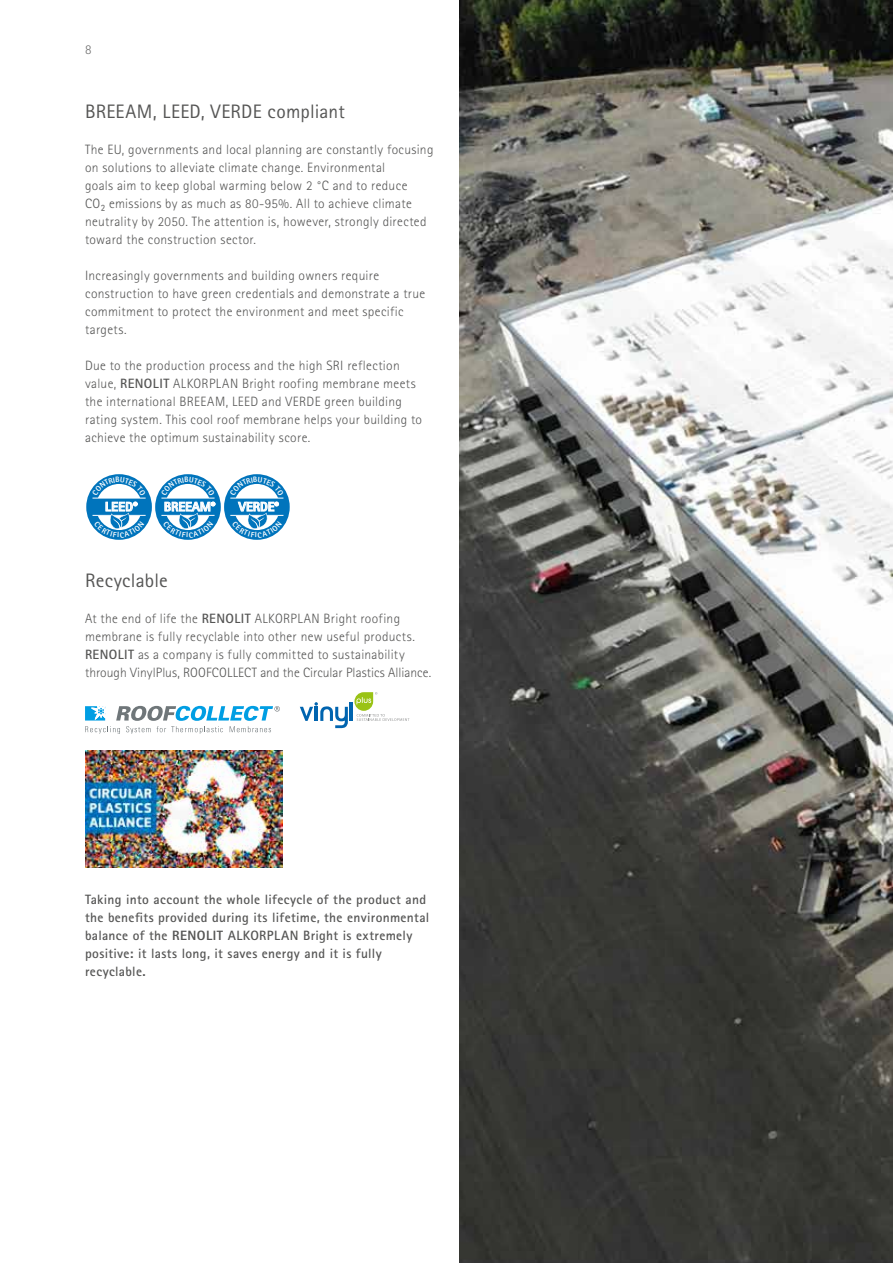
<style>
.page{position:relative;width:893px;height:1263px;background:#fff}
.page>*{position:absolute;margin:0;border:0;box-sizing:border-box;transform-origin:0 0}
.t1{font:19.5px "Rotis Sans Serif Pro";letter-spacing:.01em;color:#565655}
.t2{font:300 13.5px/18px "Rotis Sans Serif Pro";letter-spacing:.025em;color:#565655}
.t3{font:700 13.5px/18px "Rotis Sans Serif Pro";letter-spacing:.025em;color:#565655}
.t4{font:300 13.5px "Rotis Sans Serif Pro";color:#6e6e6e}
.t5{font:800 13.05px "Rotis Sans Serif Pro";color:#fff}
.s1{font-weight:700}
.s2{font-weight:800}
</style>
<div class="page">
<img style="left:459px;top:0;width:434px;height:1263px">
<svg style="left:85px;top:706px;width:195px;height:28px"></svg>
<div style="left:224px;top:474px;width:66px;height:66px;border:10px solid #0074bc;border-radius:50%"></div>
<div style="left:228px;top:498px;width:58px;height:17px;background:#0074bc"></div>
<hr style="left:230px;top:498px;width:53px;height:1px;background:#fff">
<hr style="left:230px;top:515px;width:53px;height:1px;background:#fff">
<div style="left:155px;top:474px;width:66px;height:66px;border:10px solid #0074bc;border-radius:50%"></div>
<svg style="left:159px;top:498px;width:58px;height:17px"></svg>
<hr style="left:161px;top:498px;width:54px;height:1px;background:#fff">
<hr style="left:161px;top:515px;width:54px;height:1px;background:#fff">
<div style="left:86px;top:474px;width:66px;height:66px;border:10px solid #0074bc;border-radius:50%"></div>
<div style="left:90px;top:498px;width:58px;height:17px;background:#0074bc"></div>
<hr style="left:93px;top:498px;width:53px;height:1px;background:#fff">
<hr style="left:93px;top:515px;width:53px;height:1px;background:#fff">
<img style="left:85px;top:750px;width:197px;height:118px">
<hr style="left:350px;top:702px;width:3px;height:19px;background:#0064af">
<svg style="left:300px;top:702px;width:48px;height:26px"></svg>
<svg style="left:354px;top:692px;width:55px;height:29px"></svg>
<svg style="left:230px;top:477px;width:54px;height:19px"></svg>
<svg style="left:232px;top:502px;width:50px;height:36px"></svg>
<svg style="left:161px;top:477px;width:54px;height:19px"></svg>
<svg style="left:163px;top:502px;width:52px;height:36px"></svg>
<svg style="left:92px;top:477px;width:54px;height:19px"></svg>
<svg style="left:94px;top:502px;width:50px;height:36px"></svg>
<p class="t4" style="left:85px;top:42px;width:8px">8</p>
<h1 class="t1" style="left:85px;top:100px;width:261px">BREEAM, LEED, VERDE compliant</h1>
<p class="t2" style="left:85px;top:141px;width:350px">The EU, governments and local planning are constantly focusing on solutions to alleviate climate change. Environmental<br>goals aim to keep global warming below 2 °C and to reduce<br>CO₂ emissions by as much as 80-95%. All to achieve climate neutrality by 2050. The attention is, however, strongly directed toward the construction sector.</p>
<p class="t2" style="left:85px;top:267px;width:342px">Increasingly governments and building owners require construction to have green credentials and demonstrate a true commitment to protect the environment and meet specific targets.</p>
<p class="t2" style="left:85px;top:357px;width:339px">Due to the production process and the high SRI reflection value, <span class="s1">RENOLIT</span> ALKORPLAN Bright roofing membrane meets the international BREEAM, LEED and VERDE green building rating system. This cool roof membrane helps your building to achieve the optimum sustainability score.</p>
<p class="t5" style="left:105px;top:498px;width:34px">LEED<sup>®</sup></p>
<p class="t5" style="left:164px;top:498px;width:53px">BREEAM<sup>®</sup></p>
<p class="t5" style="left:239px;top:498px;width:42px">VERDE<sup>®</sup></p>
<h1 class="t1" style="left:85px;top:568px;width:84px">Recyclable</h1>
<p class="t2" style="left:85px;top:609px;width:348px">At the end of life the <span class="s1">RENOLIT</span> ALKORPLAN Bright roofing membrane is fully recyclable into other new useful products.<br><span class="s1">RENOLIT</span> as a company is fully committed to sustainability through VinylPlus, ROOFCOLLECT and the Circular Plastics Alliance.</p>
<p class="t3" style="left:85px;top:890px;width:346px">Taking into account the whole lifecycle of the product and the benefits provided during its lifetime, the environmental balance of the <span class="s2">RENOLIT</span> ALKORPLAN Bright is extremely positive: it lasts long, it saves energy and it is fully recyclable.</p>
</div>
